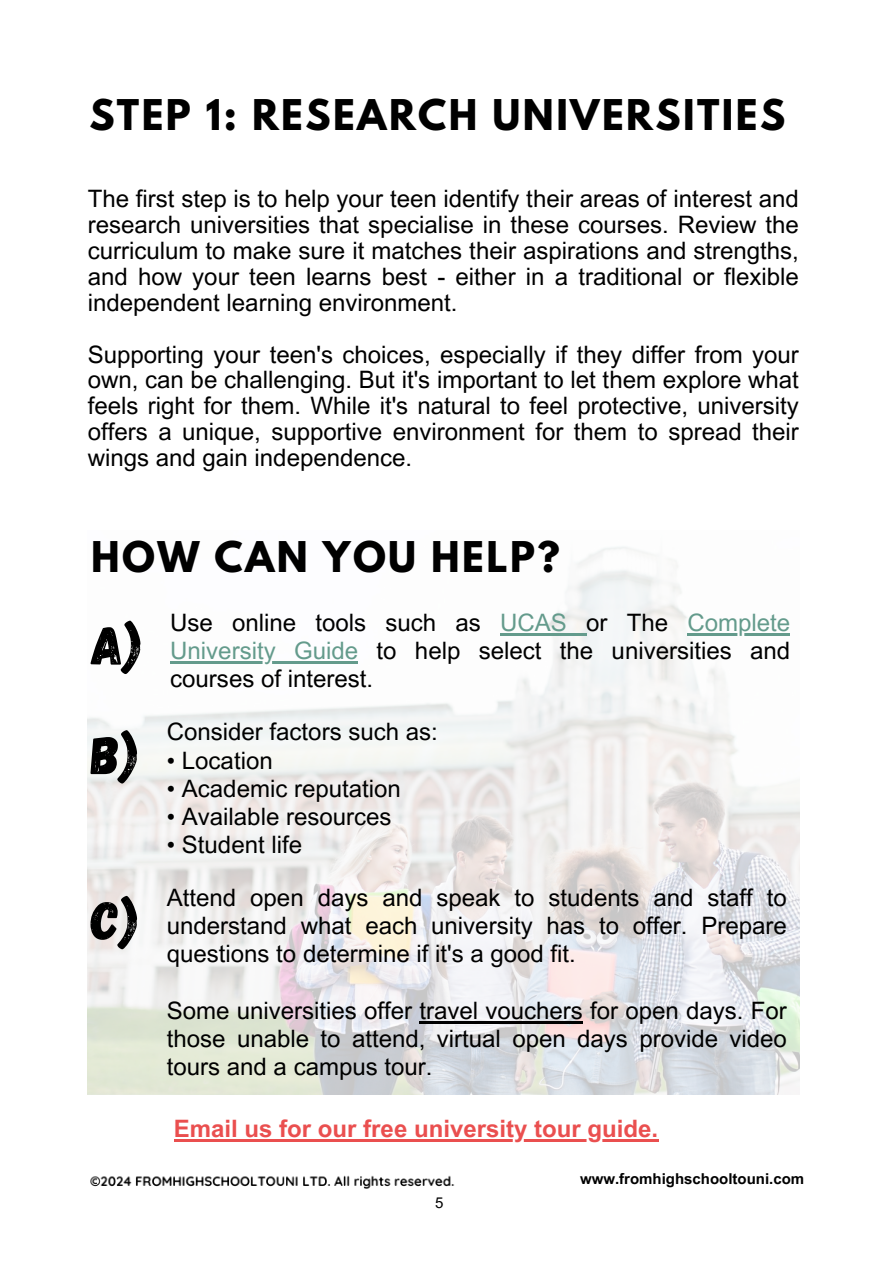
<style>
.page{position:relative;width:894px;height:1264px;background:#fff}
.page>*{position:absolute;margin:0;border:0;box-sizing:border-box;transform-origin:0 0}
.t1{font:54px "Gagalin";color:#000}
.t2{font:700 37.5px "League Spartan";letter-spacing:.065em;color:#000}
.t3{font:24px/25.8px "Arial MT Pro";color:#000;text-align:justify}
.t4{font:700 24px "Arial MT Pro";color:#ea4f4f}
.t5{font:24px "Arial MT Pro";color:#649b8c}
.t6{font:700 15px "Arial MT Pro";color:#000}
.t7{font:15px "Arial MT Pro";color:#000}
.s1{color:#649b8c}
</style>
<div class="page">
<img style="left:88px;top:547px;width:711px;height:547px">
<img style="left:90px;top:1175px;width:365px;height:14px">
<hr style="left:500px;top:633px;width:86px;height:2px;background:#649b8c">
<hr style="left:687px;top:633px;width:103px;height:2px;background:#649b8c">
<hr style="left:170px;top:661px;width:188px;height:2px;background:#649b8c">
<hr style="left:419px;top:1020px;width:163px;height:3px;background:#000">
<hr style="left:174px;top:1139px;width:484px;height:2px;background:#ea4f4f">
<h5 class="t2" style="left:89px;top:96px;width:697px">STEP 1: RESEARCH UNIVERSITIES</h5>
<p class="t3" style="left:88px;top:189px;width:712px">The first step is to help your teen identify their areas of interest and research universities that specialise in these courses. Review the curriculum to make sure it matches their aspirations and strengths, and how your teen learns best - either in a traditional or flexible independent learning environment.</p>
<h3 class="t3" style="left:88px;top:344px;width:712px">Supporting your teen's choices, especially if they differ from your own, can be challenging. But it's important to let them explore what feels right for them. While it's natural to feel protective, university offers a unique, supportive environment for them to spread their wings and gain independence.</h3>
<h2 class="t2" style="left:91px;top:538px;width:470px">HOW CAN YOU HELP?</h2>
<h1 class="t1" style="left:91px;top:610px;width:52px">a)</h1>
<h5 class="t1" style="left:91px;top:719px;width:49px">B)</h5>
<p class="t1" style="left:91px;top:885px;width:49px">C)</p>
<h5 class="t3" style="left:170px;top:612px;width:499px">Use online tools such as <span class="s1">UCAS</span> or The</h5>
<h1 class="t5" style="left:687px;top:613px;width:104px">Complete</h1>
<h5 class="t3" style="left:170px;top:639px;width:621px;line-height:28.2px"><span class="s1">University Guide</span> to help select the universities and courses of interest.</h5>
<h5 class="t3" style="left:167px;top:722px;width:272px">Consider factors such as:</h5>
<h5 class="t3" style="left:167px;top:750px;width:107px">• Location</h5>
<h5 class="t3" style="left:167px;top:778px;width:235px">• Academic reputation</h5>
<h5 class="t3" style="left:167px;top:806px;width:226px">• Available resources</h5>
<h5 class="t3" style="left:167px;top:834px;width:137px">• Student life</h5>
<h4 class="t3" style="left:167px;top:886px;width:621px;line-height:28.2px">Attend open days and speak to students and staff to understand what each university has to offer. Prepare questions to determine if it's a good fit.</h4>
<p class="t3" style="left:167px;top:999px;width:621px;line-height:28.2px">Some universities offer travel vouchers for open days. For those unable to attend, virtual open days provide video tours and a campus tour.</p>
<p class="t4" style="left:174px;top:1119px;width:486px">Email us for our free university tour guide.</p>
<p class="t7" style="left:435px;top:1196px;width:10px">5</p>
<h5 class="t6" style="left:580px;top:1173px;width:226px">www.fromhighschooltouni.com</h5>
</div>
